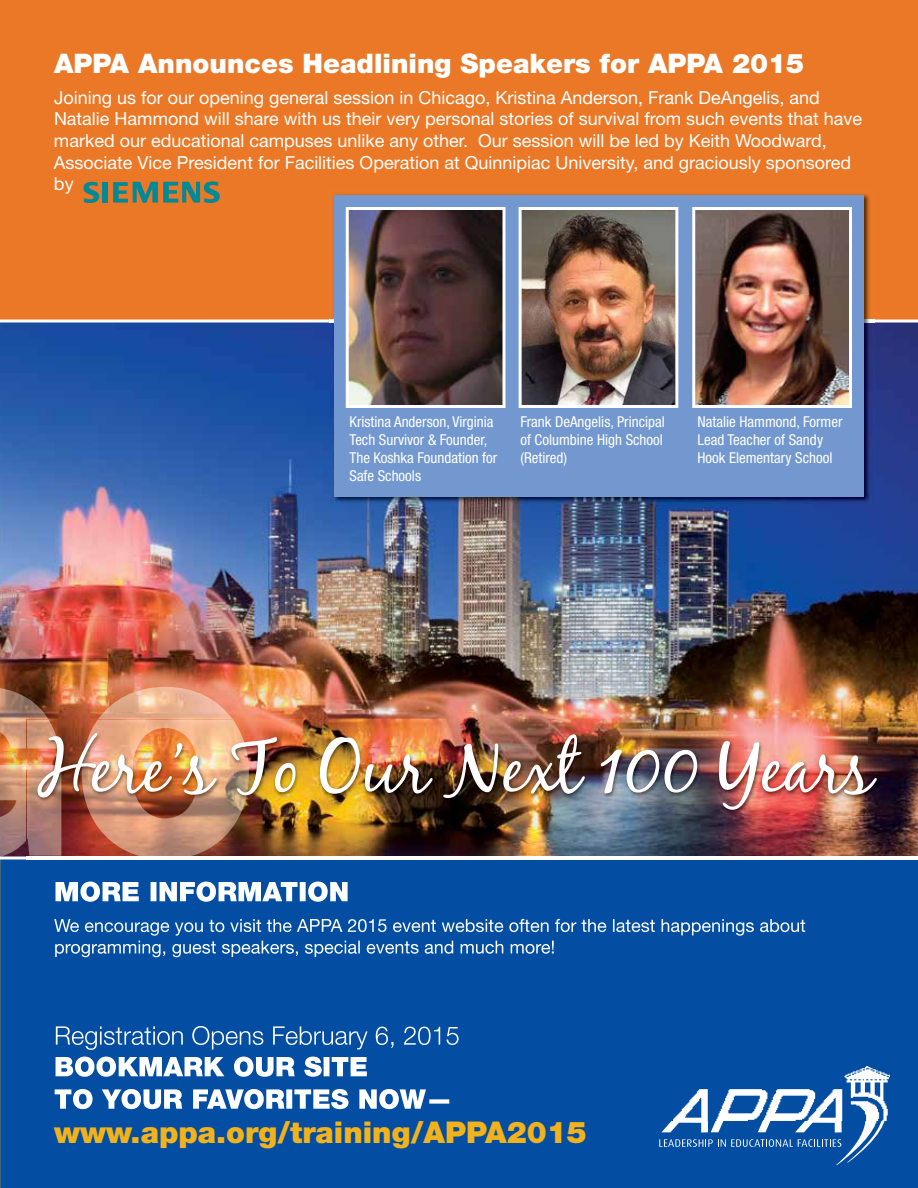
<style>
.page{position:relative;width:918px;height:1188px;background:#fff}
.page>*{position:absolute;margin:0;border:0;box-sizing:border-box;transform-origin:0 0}
.t1{font:73.5px "Black Jack";color:#fff}
.t2{font:900 30px "Helvetica Neue LT Std";color:#f2b21c}
.t3{font:900 27px "Helvetica Neue LT Std";color:#fff}
.t4{font:18px/21.6px "Helvetica Neue LT Std";color:#fff}
.t5{font:condensed 15px/18px "Helvetica Neue LT Std";color:#fff}
</style>
<div class="page">
<div style="left:0;top:860px;width:918px;height:328px;background:#034ea2"></div>
<div style="left:0;top:0;width:918px;height:324px;background:#ea7827"></div>
<img style="left:0;top:322px;width:918px;height:534px">
<svg style="left:659px;top:1120px;width:228px;height:45px"></svg>
<svg style="left:83px;top:182px;width:16px;height:21px"></svg>
<div style="left:102px;top:182px;width:6px;height:21px;background:#008996"></div>
<svg style="left:113px;top:181px;width:107px;height:22px"></svg>
<hr style="left:0;top:320px;width:918px;height:2px;background:#fff">
<img style="left:330px;top:194px;width:544px;height:313px">
<div style="left:334px;top:195px;width:530px;height:302px;background:#7298cf"></div>
<img style="left:350px;top:211px;width:151px;height:193px">
<div style="left:346px;top:207px;width:159px;height:201px;border:3px solid #fff"></div>
<img style="left:523px;top:211px;width:151px;height:193px">
<div style="left:519px;top:207px;width:159px;height:201px;border:3px solid #fff"></div>
<img style="left:696px;top:211px;width:152px;height:193px">
<div style="left:692px;top:207px;width:160px;height:201px;border:3px solid #fff"></div>
<img style="left:54px;top:720px;width:864px;height:390px">
<img style="left:659px;top:1066px;width:231px;height:54px">
<img style="left:56px;top:882px;width:292px;height:20px">
<img style="left:54px;top:919px;width:725px;height:13px">
<img style="left:66px;top:941px;width:488px;height:13px">
<img style="left:56px;top:1026px;width:403px;height:19px">
<img style="left:56px;top:1057px;width:311px;height:20px">
<img style="left:55px;top:1089px;width:371px;height:20px">
<svg style="left:0;top:856px;width:249px;height:5px"></svg>
<img style="left:27px;top:720px;width:222px;height:136px">
<h3 class="t3" style="left:54px;top:48px;width:752px">APPA Announces Headlining Speakers for APPA 2015</h3>
<p class="t4" style="left:54px;top:86px;width:810px">Joining us for our opening general session in Chicago, Kristina Anderson, Frank DeAngelis, and Natalie Hammond will share with us their very personal stories of survival from such events that have marked our educational campuses unlike any other. Our session will be led by Keith Woodward, Associate Vice President for Facilities Operation at Quinnipiac University, and graciously sponsored by</p>
<p class="t5" style="left:350px;top:413px;width:149px">Kristina Anderson, Virginia<br>Tech Survivor &amp; Founder,<br>The Koshka Foundation for<br>Safe Schools</p>
<p class="t5" style="left:520px;top:413px;width:146px">Frank DeAngelis, Principal of Columbine High School (Retired)</p>
<p class="t5" style="left:698px;top:413px;width:147px">Natalie Hammond, Former<br>Lead Teacher of Sandy<br>Hook Elementary School</p>
<h1 class="t1" style="left:39px;top:722px;width:841px">Here’s To Our Next 100 Years</h1>
<h2 class="t2" style="left:54px;top:1115px;width:534px">www.appa.org/training/APPA2015</h2>
</div>
